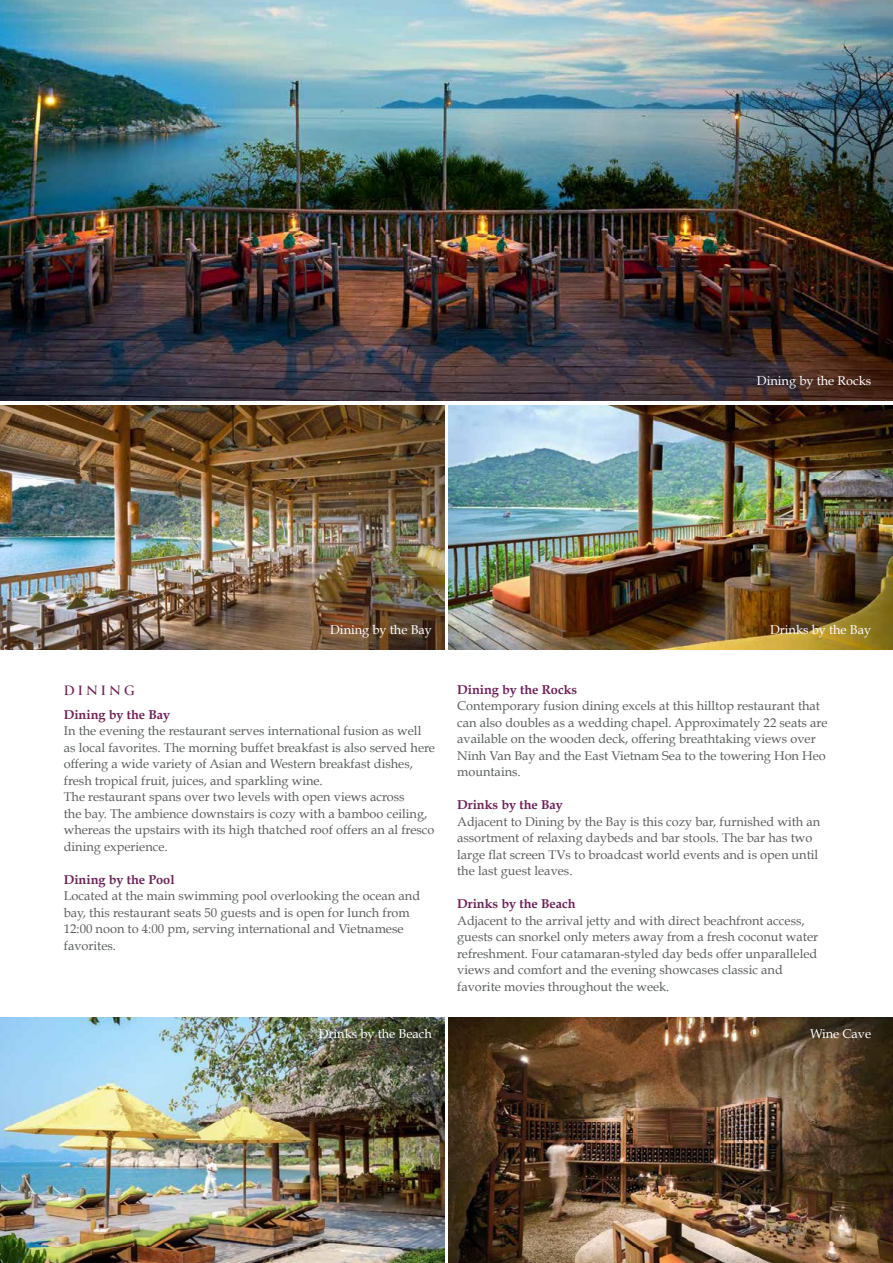
<style>
.page{position:relative;width:893px;height:1263px;background:#fff}
.page>*{position:absolute;margin:0;border:0;box-sizing:border-box;transform-origin:0 0}
.t1{font:700 15px "Canto";letter-spacing:.2em;color:#6d2158}
.t2{font:12.75px/16.5px "Book Antiqua";color:#5c5e5e}
.t3{font:700 12.75px "Book Antiqua";color:#6d2158}
.t4{font:12.75px "Book Antiqua";color:#fff}
</style>
<div class="page">
<img style="left:0;top:1017px;width:444px;height:246px">
<img style="left:449px;top:1017px;width:444px;height:246px">
<img style="left:0;top:0;width:893px;height:401px">
<img style="left:0;top:405px;width:444px;height:244px">
<img style="left:449px;top:405px;width:444px;height:244px">
<p class="t4" style="left:757px;top:372px;width:116px">Dining by the Rocks</p>
<p class="t4" style="left:330px;top:622px;width:103px">Dining by the Bay</p>
<p class="t4" style="left:770px;top:622px;width:103px">Drinks by the Bay</p>
<p class="t1" style="left:64px;top:680px;width:72px">DINING</p>
<p class="t3" style="left:64px;top:707px;width:108px">Dining by the Bay</p>
<p class="t2" style="left:64px;top:722px;width:373px">In the evening the restaurant serves international fusion as well as local favorites. The morning buffet breakfast is also served here offering a wide variety of Asian and Western breakfast dishes, fresh tropical fruit, juices, and sparkling wine.<br>The restaurant spans over two levels with open views across<br>the bay. The ambience downstairs is cozy with a bamboo ceiling, whereas the upstairs with its high thatched roof offers an al fresco dining experience.</p>
<p class="t3" style="left:64px;top:872px;width:112px">Dining by the Pool</p>
<p class="t2" style="left:64px;top:887px;width:358px">Located at the main swimming pool overlooking the ocean and bay, this restaurant seats 50 guests and is open for lunch from 12:00 noon to 4:00 pm, serving international and Vietnamese favorites.</p>
<p class="t3" style="left:457px;top:682px;width:122px">Dining by the Rocks</p>
<p class="t2" style="left:457px;top:698px;width:372px">Contemporary fusion dining excels at this hilltop restaurant that can also doubles as a wedding chapel. Approximately 22 seats are available on the wooden deck, offering breathtaking views over Ninh Van Bay and the East Vietnam Sea to the towering Hon Heo mountains.</p>
<p class="t3" style="left:457px;top:798px;width:107px">Drinks by the Bay</p>
<p class="t2" style="left:457px;top:813px;width:365px">Adjacent to Dining by the Bay is this cozy bar, furnished with an assortment of relaxing daybeds and bar stools. The bar has two large flat screen TVs to broadcast world events and is open until the last guest leaves.</p>
<p class="t3" style="left:457px;top:897px;width:120px">Drinks by the Beach</p>
<p class="t2" style="left:457px;top:912px;width:363px">Adjacent to the arrival jetty and with direct beachfront access, guests can snorkel only meters away from a fresh coconut water refreshment. Four catamaran-styled day beds offer unparalleled views and comfort and the evening showcases classic and favorite movies throughout the week.</p>
<p class="t4" style="left:319px;top:1026px;width:115px">Drinks by the Beach</p>
<p class="t4" style="left:810px;top:1026px;width:63px">Wine Cave</p>
</div>
